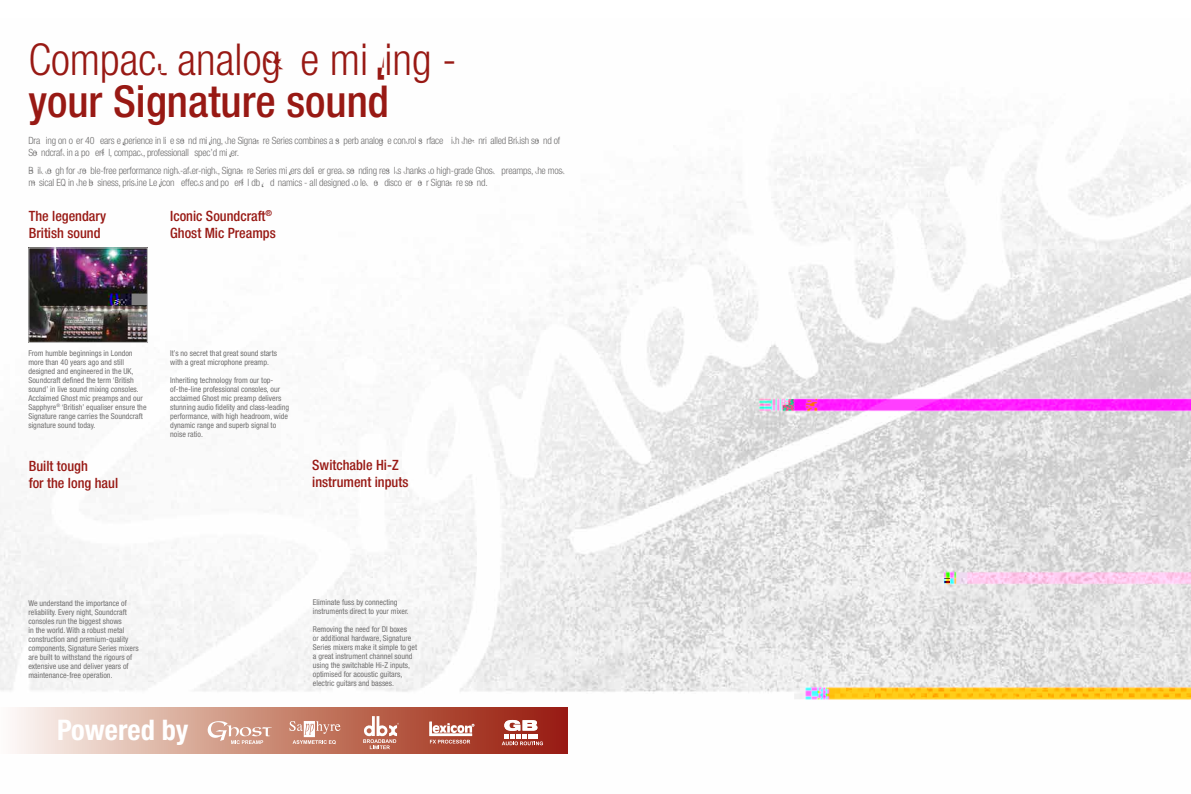
<style>
.page{position:relative;width:1191px;height:794px;background:#fff}
.page>*{position:absolute;margin:0;border:0;box-sizing:border-box;transform-origin:0 0}
.t1{font:300 condensed 44px "Helvetica Neue";color:#981914}
.t2{font:500 condensed 44px "Helvetica Neue";color:#981914}
.t3{font:700 condensed 28.4px "Helvetica Neue";color:#fff}
.t4{font:500 condensed 14.2px/17px "Helvetica Neue";color:#981914}
.t5{font:300 condensed 10px/12px "Helvetica Neue";letter-spacing:-.02em;color:#706f6f}
.t6{font:condensed 8px/9px "Helvetica Neue";color:#706f6f}
</style>
<div class="page">
<img style="left:0;top:121px;width:1191px;height:633px">
<svg style="left:0;top:708px;width:567px;height:45px;background:#cd9182"></svg>
<img style="left:31px;top:250px;width:115px;height:91px">
<div style="left:29px;top:248px;width:119px;height:95px;border:1px solid #c6c6c6"></div>
<svg style="left:208px;top:721px;width:64px;height:23px"></svg>
<svg style="left:289px;top:721px;width:51px;height:23px"></svg>
<svg style="left:363px;top:716px;width:36px;height:33px"></svg>
<svg style="left:429px;top:721px;width:45px;height:22px"></svg>
<svg style="left:502px;top:720px;width:41px;height:25px"></svg>
<h1 class="t1" style="left:28px;top:34px;width:430px">Compact analogue mixing -</h1>
<h1 class="t2" style="left:28px;top:75px;width:362px">your Signature sound</h1>
<p class="t5" style="left:28px;top:134px;width:533px">Drawing on over 40 years experience in live sound mixing, the Signature Series combines a superb analogue control surface with the unrivalled British sound of<br>Soundcraft in a powerful, compact, professionally spec’d mixer.</p>
<p class="t5" style="left:28px;top:164px;width:538px">Built tough for trouble-free performance night-after-night, Signature Series mixers deliver great sounding results thanks to high-grade Ghost preamps, the most musical EQ in the business, pristine Lexicon effects and powerful dbx dynamics - all designed to let you discover your Signature sound.</p>
<h3 class="t4" style="left:29px;top:207px;width:79px">The legendary<br>British sound</h3>
<h3 class="t4" style="left:170px;top:207px;width:107px">Iconic Soundcraft<sup>®<br></sup>Ghost Mic Preamps</h3>
<p class="t6" style="left:28px;top:348px;width:120px">From humble beginnings in London more than 40 years ago and still designed and engineered in the UK, Soundcraft defined the term ‘British sound’ in live sound mixing consoles.<br>Acclaimed Ghost mic preamps and our Sapphyre<sup>®</sup> ‘British’ equaliser ensure the Signature range carries the Soundcraft signature sound today.</p>
<h3 class="t4" style="left:29px;top:457px;width:91px">Built tough<br>for the long haul</h3>
<p class="t6" style="left:170px;top:348px;width:108px">It’s no secret that great sound starts with a great microphone preamp.</p>
<p class="t6" style="left:170px;top:375px;width:120px">Inheriting technology from our top&shy;of-the-line professional consoles, our acclaimed Ghost mic preamp delivers stunning audio fidelity and class-leading performance, with high headroom, wide dynamic range and superb signal to noise ratio.</p>
<h3 class="t4" style="left:312px;top:456px;width:98px">Switchable Hi-Z instrument inputs</h3>
<p class="t6" style="left:28px;top:598px;width:112px">We understand the importance of reliability. Every night, Soundcraft consoles run the biggest shows<br>in the world. With a robust metal construction and premium-quality components, Signature Series mixers are built to withstand the rigours of extensive use and deliver years of maintenance-free operation.</p>
<h2 class="t3" style="left:57px;top:712px;width:133px">Powered by</h2>
<p class="t6" style="left:313px;top:598px;width:97px">Eliminate fuss by connecting instruments direct to your mixer.</p>
<p class="t6" style="left:313px;top:625px;width:106px">Removing the need for DI boxes<br>or additional hardware, Signature<br>Series mixers make it simple to get a great instrument channel sound using the switchable Hi-Z inputs, optimised for acoustic guitars, electric guitars and basses.</p>
</div>
